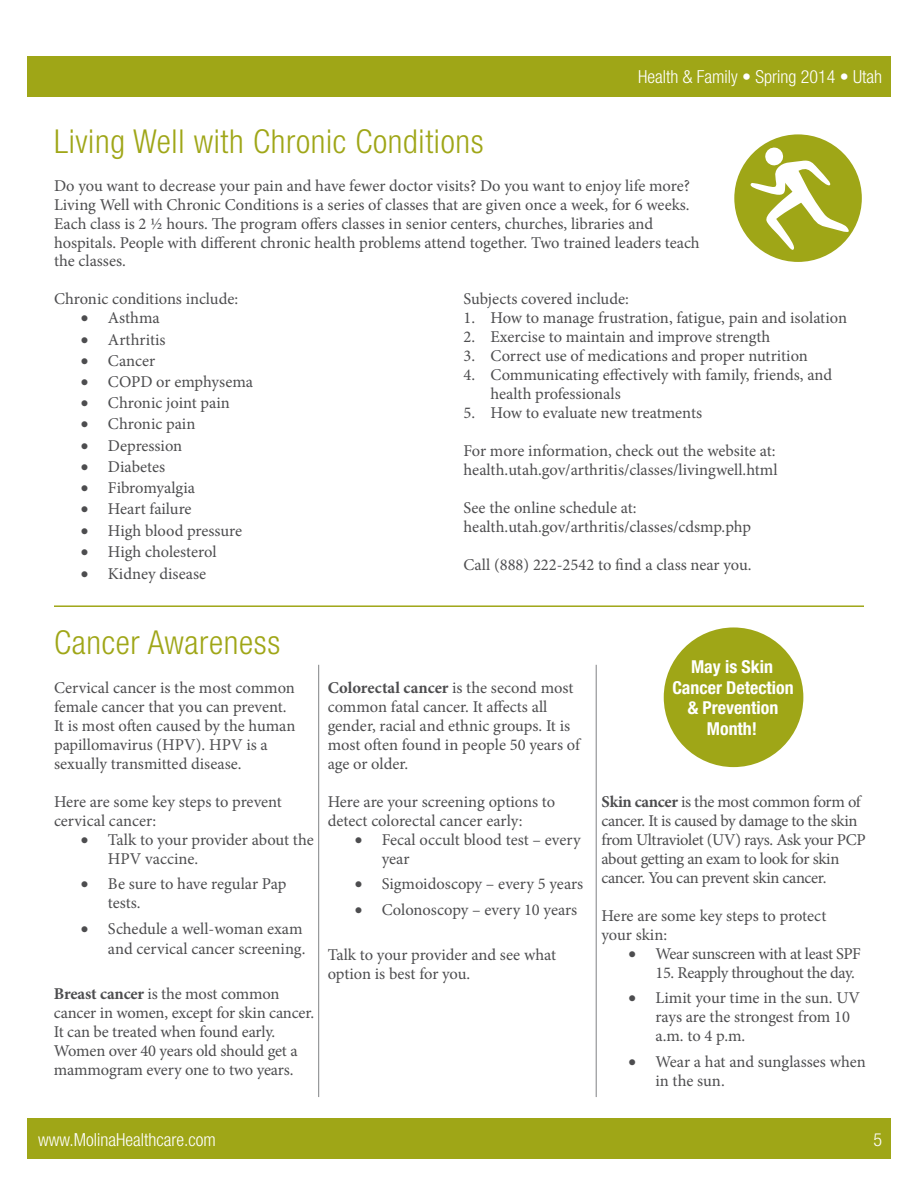
<style>
.page{position:relative;width:918px;height:1188px;background:#fff}
.page>*{position:absolute;margin:0;border:0;box-sizing:border-box;transform-origin:0 0}
.t1{font:300 condensed 33px "Helvetica Neue";letter-spacing:.02em;color:#9fa617}
.t2{font:300 condensed 18px "Helvetica Neue";color:#fff}
.t3{font:700 condensed 17.85px/20.5px "Helvetica Neue";color:#fff;text-align:center}
.t4{font:16.5px/18.9px "Minion Pro";letter-spacing:-.005em;color:#4d4d4f}
.t5{font:16.5px/18.9px "Minion Pro";letter-spacing:-.025em;color:#4d4d4f}
.s1{font-weight:700}
</style>
<div class="page">
<div style="left:27px;top:1119px;width:864px;height:40px;background:#9fa617"></div>
<div style="left:27px;top:56px;width:864px;height:41px;background:#9fa617"></div>
<hr style="left:318px;top:665px;width:1px;height:432px;background:#808285">
<hr style="left:596px;top:665px;width:1px;height:432px;background:#808285">
<div style="left:664px;top:627px;width:139px;height:140px;background:#9fa617;border-radius:50%"></div>
<hr style="left:54px;top:605px;width:810px;height:2px;background:#9fa617">
<div style="left:734px;top:134px;width:128px;height:128px;background:#9fa617;border-radius:50%"></div>
<svg style="left:750px;top:147px;width:99px;height:105px"></svg>
<p class="t2" style="left:638px;top:67px;width:245px">Health &amp; Family • Spring 2014 • Utah</p>
<h1 class="t1" style="left:54px;top:122px;width:431px">Living Well with Chronic Conditions</h1>
<p class="t4" style="left:54px;top:176px;width:647px">Do you want to decrease your pain and have fewer doctor visits? Do you want to enjoy life more?<br>Living Well with Chronic Conditions is a series of classes that are given once a week, for 6 weeks.<br>Each class is 2 ½ hours. The program offers classes in senior centers, churches, libraries and hospitals. People with different chronic health problems attend together. Two trained leaders teach the classes.</p>
<p class="t4" style="left:54px;top:290px;width:186px">Chronic conditions include:</p>
<p class="t4" style="left:81px;top:309px;width:80px">• Asthma</p>
<p class="t4" style="left:81px;top:330px;width:86px">• Arthritis</p>
<p class="t4" style="left:81px;top:351px;width:76px">• Cancer</p>
<p class="t4" style="left:81px;top:372px;width:174px">• COPD or emphysema</p>
<p class="t4" style="left:81px;top:394px;width:150px">• Chronic joint pain</p>
<p class="t4" style="left:81px;top:415px;width:116px">• Chronic pain</p>
<p class="t4" style="left:81px;top:436px;width:103px">• Depression</p>
<p class="t4" style="left:81px;top:457px;width:86px">• Diabetes</p>
<p class="t4" style="left:81px;top:479px;width:116px">• Fibromyalgia</p>
<p class="t4" style="left:81px;top:500px;width:112px">• Heart failure</p>
<p class="t4" style="left:81px;top:521px;width:163px">• High blood pressure</p>
<p class="t4" style="left:81px;top:542px;width:137px">• High cholesterol</p>
<p class="t4" style="left:81px;top:564px;width:127px">• Kidney disease</p>
<p class="t4" style="left:463px;top:290px;width:167px">Subjects covered include:</p>
<p class="t4" style="left:463px;top:309px;width:385px">1. How to manage frustration, fatigue, pain and isolation</p>
<p class="t4" style="left:463px;top:328px;width:308px">2. Exercise to maintain and improve strength</p>
<p class="t4" style="left:463px;top:347px;width:346px">3. Correct use of medications and proper nutrition</p>
<p class="t4" style="left:490px;top:366px;width:343px;text-indent:-27px">4. Communicating effectively with family, friends, and health professionals</p>
<p class="t4" style="left:463px;top:404px;width:240px">5. How to evaluate new treatments</p>
<p class="t4" style="left:463px;top:442px;width:316px">For more information, check out the website at: health.utah.gov/arthritis/classes/livingwell.html</p>
<p class="t4" style="left:463px;top:498px;width:289px">See the online schedule at: health.utah.gov/arthritis/classes/cdsmp.php</p>
<p class="t4" style="left:463px;top:555px;width:290px">Call (888) 222-2542 to find a class near you.</p>
<h1 class="t1" style="left:54px;top:623px;width:228px">Cancer Awareness</h1>
<p class="t4" style="left:54px;top:678px;width:243px">Cervical cancer is the most common female cancer that you can prevent.<br>It is most often caused by the human papillomavirus (HPV). HPV is a sexually transmitted disease.</p>
<p class="t4" style="left:54px;top:792px;width:229px">Here are some key steps to prevent cervical cancer:</p>
<p class="t4" style="left:108px;top:830px;width:207px;text-indent:-27px">• Talk to your provider about the<br>HPV vaccine.</p>
<p class="t4" style="left:108px;top:875px;width:180px;text-indent:-27px">• Be sure to have regular Pap tests.</p>
<p class="t4" style="left:81px;top:919px;width:226px;line-height:19.8px;text-align:right">• Schedule a well-woman exam and cervical cancer screening.</p>
<p class="t4" style="left:54px;top:984px;width:262px"><span class="s1">Breast cancer</span> is the most common cancer in women, except for skin cancer.<br>It can be treated when found early.<br>Women over 40 years old should get a mammogram every one to two years.</p>
<p class="t4" style="left:328px;top:678px;width:254px"><span class="s1">Colorectal cancer</span> is the second most common fatal cancer. It affects all gender, racial and ethnic groups. It is most often found in people 50 years of age or older.</p>
<p class="t4" style="left:328px;top:792px;width:229px">Here are your screening options to detect colorectal cancer early:</p>
<p class="t4" style="left:382px;top:830px;width:200px;text-indent:-27px">• Fecal occult blood test – every year</p>
<p class="t4" style="left:355px;top:875px;width:230px">• Sigmoidoscopy – every 5 years</p>
<p class="t4" style="left:355px;top:901px;width:224px">• Colonoscopy – every 10 years</p>
<p class="t4" style="left:328px;top:945px;width:230px">Talk to your provider and see what option is best for you.</p>
<p class="t3" style="left:672px;top:657px;width:123px">May is Skin<br>Cancer Detection &amp; Prevention<br>Month!</p>
<p class="t5" style="left:601px;top:792px;width:266px"><span class="s1">Skin cancer</span> is the most common form of cancer. It is caused by damage to the skin from Ultraviolet (UV) rays. Ask your PCP about getting an exam to look for skin cancer. You can prevent skin cancer.</p>
<p class="t4" style="left:601px;top:906px;width:226px">Here are some key steps to protect your skin:</p>
<p class="t5" style="left:628px;top:944px;width:234px">• Wear sunscreen with at least SPF</p>
<p class="t5" style="left:655px;top:963px;width:201px">15. Reapply throughout the day.</p>
<p class="t4" style="left:655px;top:989px;width:206px;text-indent:-27px">• Limit your time in the sun. UV rays are the strongest from 10 a.m. to 4 p.m.</p>
<p class="t4" style="left:655px;top:1052px;width:212px;text-indent:-27px">• Wear a hat and sunglasses when in the sun.</p>
<p class="t2" style="left:38px;top:1130px;width:179px">www.MolinaHealthcare.com</p>
<p class="t2" style="left:873px;top:1130px;width:10px">5</p>
</div>
